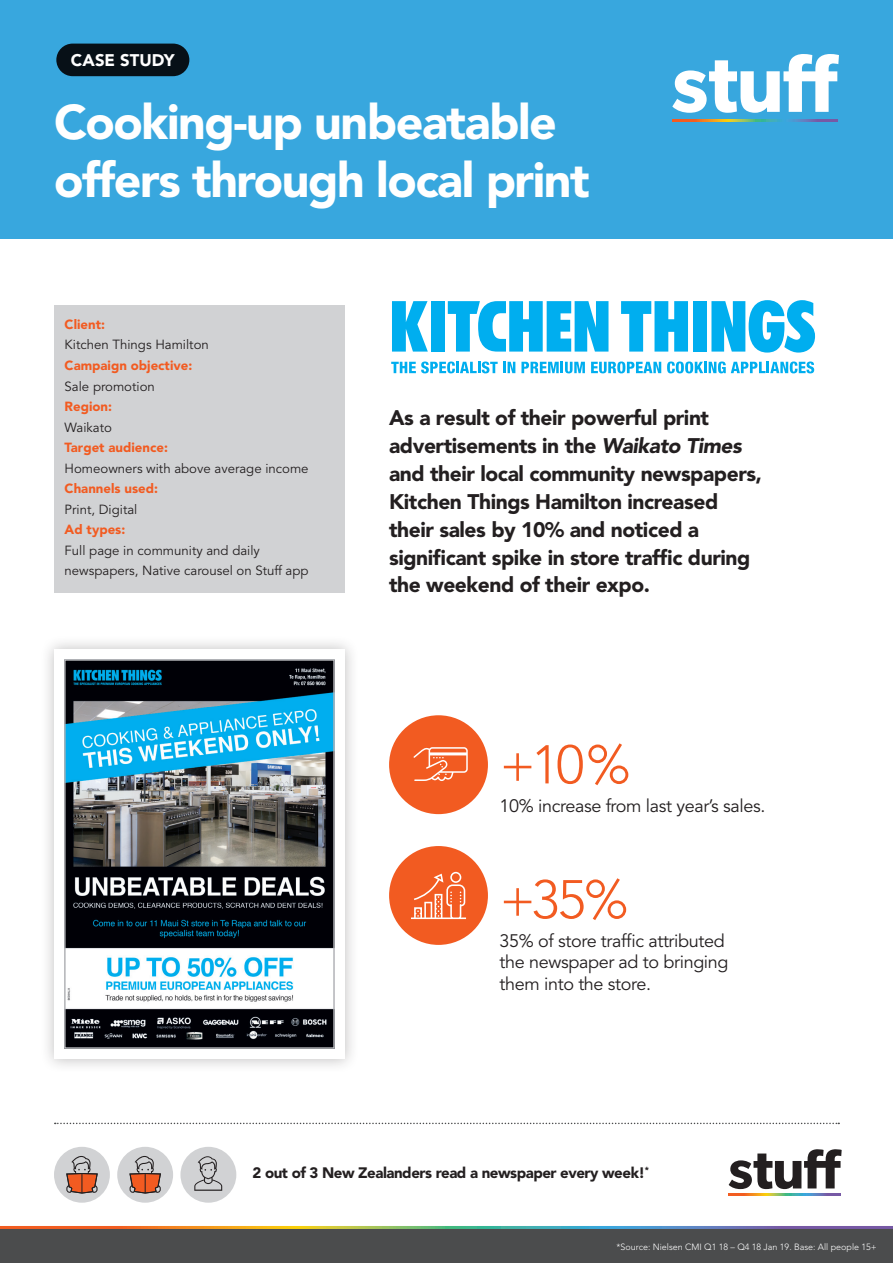
<style>
.page{position:relative;width:893px;height:1263px;background:#fff}
.page>*{position:absolute;margin:0;border:0;box-sizing:border-box;transform-origin:0 0}
.t1{font:300 54px "Avenir LT";color:#f25b21}
.t2{font:900 48.3px/57.9px "Avenir LT";letter-spacing:-.03em;color:#fff}
.t3{font:900 21px/27.8px "Avenir LT";letter-spacing:-.02em;color:#231f20}
.t4{font:18px/21.6px "Avenir LT";letter-spacing:-.02em;color:#231f20}
.Paragraph_Style_1{font:900 16.8px "Avenir LT";color:#fff}
.t5{font:900 15px "Avenir LT";letter-spacing:-.03em;color:#231f20}
.t6{font:13.2px/20.5px "Avenir LT";color:#231f20}
.t7{font:300 9px "Avenir LT";color:#fff}
.s1{font-weight:900;color:#f25b21}
.s2{font-style:italic}
</style>
<div class="page">
<div style="left:54px;top:305px;width:291px;height:287px;background:#d1d2d4"></div>
<div style="left:0;top:1229px;width:893px;height:34px;background:#4b4c4d"></div>
<svg style="left:729px;top:1149px;width:113px;height:40px"></svg>
<svg style="left:729px;top:1193px;width:111px;height:2px"></svg>
<div style="left:0;top:0;width:893px;height:238px;background:#38a7de"></div>
<div style="left:56px;top:44px;width:133px;height:32px;background:#071017;border-radius:16px"></div>
<div style="left:389px;top:846px;width:99px;height:99px;background:#f25b21;border-radius:50%"></div>
<svg style="left:411px;top:872px;width:55px;height:47px"></svg>
<div style="left:389px;top:715px;width:99px;height:99px;background:#f25b21;border-radius:50%"></div>
<svg style="left:413px;top:747px;width:55px;height:34px"></svg>
<svg style="left:621px;top:301px;width:67px;height:51px"></svg>
<div style="left:693px;top:301px;width:14px;height:51px;background:#00aeef"></div>
<svg style="left:711px;top:301px;width:104px;height:52px"></svg>
<svg style="left:392px;top:301px;width:36px;height:51px"></svg>
<div style="left:431px;top:301px;width:14px;height:51px;background:#00aeef"></div>
<svg style="left:448px;top:301px;width:160px;height:51px"></svg>
<svg style="left:391px;top:361px;width:124px;height:12px"></svg>
<svg style="left:521px;top:362px;width:64px;height:11px"></svg>
<svg style="left:591px;top:361px;width:70px;height:12px"></svg>
<svg style="left:667px;top:361px;width:147px;height:12px"></svg>
<svg style="left:55px;top:1123px;width:784px;height:1px"></svg>
<div style="left:54px;top:1147px;width:56px;height:56px;background:#d1d2d4;border-radius:50%"></div>
<svg style="left:66px;top:1156px;width:32px;height:37px"></svg>
<div style="left:117px;top:1147px;width:56px;height:56px;background:#d1d2d4;border-radius:50%"></div>
<svg style="left:129px;top:1156px;width:32px;height:37px"></svg>
<div style="left:180px;top:1147px;width:56px;height:56px;background:#d1d2d4;border-radius:50%"></div>
<svg style="left:194px;top:1156px;width:28px;height:35px"></svg>
<svg style="left:672px;top:54px;width:167px;height:59px"></svg>
<svg style="left:673px;top:119px;width:164px;height:3px"></svg>
<div style="left:40px;top:635px;width:319px;height:438px;background:#231f20;opacity:.28"></div>
<div style="left:54px;top:649px;width:291px;height:410px;background:#fff"></div>
<img style="left:67px;top:662px;width:265px;height:384px">
<div style="left:64px;top:659px;width:271px;height:390px;border:2px solid #b2b3b7"></div>
<p class="Paragraph_Style_1" style="left:71px;top:50px;width:105px">CASE STUDY</p>
<p class="t2" style="left:54px;top:93px;width:537px">Cooking-up unbeatable offers through local print</p>
<p class="t6" style="left:65px;top:314px;width:246px"><span class="s1">Client:<br></span>Kitchen Things Hamilton<br><span class="s1">Campaign objective:<br></span>Sale promotion<br><span class="s1">Region:<br></span>Waikato<br><span class="s1">Target audience:<br></span>Homeowners with above average income<br><span class="s1">Channels used:<br></span>Print, Digital<br><span class="s1">Ad types:<br></span>Full page in community and daily newspapers, Native carousel on Stuff app</p>
<p class="t3" style="left:389px;top:404px;width:374px">As a result of their powerful print advertisements in the <span class="s2">Waikato Times </span>and their local community newspapers, Kitchen Things Hamilton increased their sales by 10% and noticed a significant spike in store traffic during the weekend of their expo.</p>
<p class="t1" style="left:500px;top:733px;width:132px">+10%</p>
<p class="t4" style="left:500px;top:795px;width:267px">10% increase from last year’s sales.</p>
<p class="t1" style="left:500px;top:868px;width:130px">+35%</p>
<p class="t4" style="left:500px;top:930px;width:230px">35% of store traffic attributed the newspaper ad to bringing them into the store.</p>
<p class="t5" style="left:253px;top:1163px;width:398px">2 out of 3 New Zealanders read a newspaper every week!<sup>*</sup></p>
<p class="t7" style="left:617px;top:1242px;width:262px">*Source: Nielsen CMI Q1 18 – Q4 18 Jan 19. Base: All people 15+</p>
</div>
